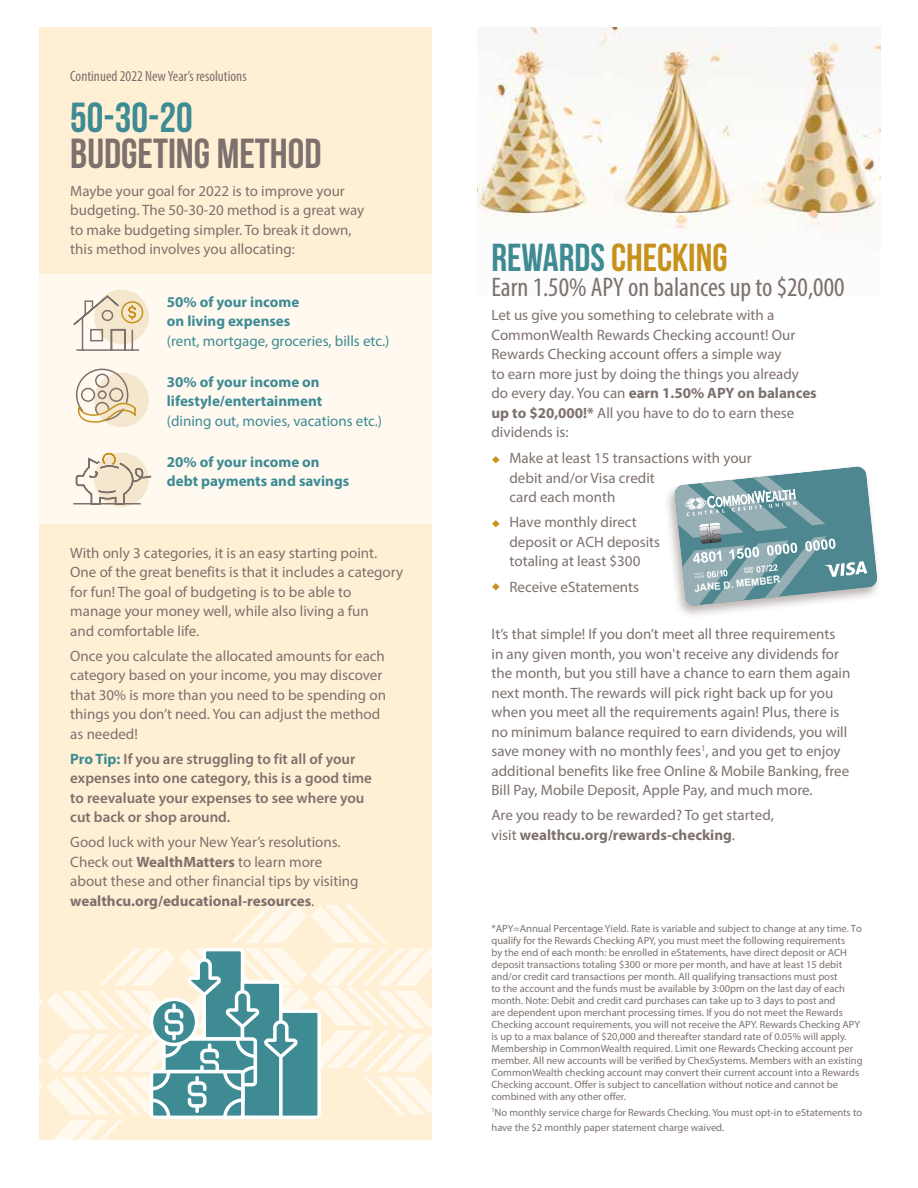
<style>
.page{position:relative;width:918px;height:1188px;background:#fff}
.page>*{position:absolute;margin:0;border:0;box-sizing:border-box;transform-origin:0 0}
.t1{font:42px "Bebas Neue";color:#7d716d}
.t2{font:42px "Bebas Neue";color:#3e8b94}
.t3{font:39px "Bebas Neue";color:#c7911b}
.t4{font:condensed 27px "Myriad Pro";color:#7d716d}
.t5{font:15px/19.5px "Myriad Pro";color:#7d716d}
.t6{font:600 15px/19.5px "Myriad Pro";color:#7d716d}
.t7{font:700 15px/19.5px "Myriad Pro";color:#3e8b94}
.t8{font:15px "Myriad Pro";color:#3e8b94}
.t9{font:condensed 15px "Myriad Pro";color:#7d716d}
.t10{font:10.5px/12px "Myriad Pro";color:#7d716d}
.t11{font:700 9.9px "Arial";color:#fff}
.s1{font-weight:700;color:#3e8b94}
.s2{font-weight:700}
.s3{color:#3e8b94}
.s4{color:#c7911b}
</style>
<div class="page">
<div style="left:39px;top:28px;width:392px;height:1112px;background:#fff0d5"></div>
<div style="left:39px;top:274px;width:392px;height:250px;background:#fff9f0"></div>
<img style="left:477px;top:28px;width:403px;height:205px">
<div style="left:664px;top:465px;width:218px;height:154px;background:#7d716d;opacity:.5"></div>
<svg style="left:674px;top:467px;width:204px;height:139px;background:#8aabb1"></svg>
<svg style="left:39px;top:905px;width:393px;height:235px"></svg>
<div style="left:94px;top:290px;width:55px;height:54px;background:#f5e7cd;border-radius:50%"></div>
<div style="left:94px;top:373px;width:55px;height:54px;background:#f5e7cd;border-radius:50%"></div>
<svg style="left:73px;top:295px;width:71px;height:56px"></svg>
<svg style="left:76px;top:368px;width:61px;height:57px"></svg>
<svg style="left:73px;top:452px;width:79px;height:53px"></svg>
<p class="t9" style="left:70px;top:66px;width:178px">Continued 2022 New Year’s resolutions</p>
<h1 class="t2" style="left:70px;top:94px;width:124px">50-30-20</h1>
<h1 class="t1" style="left:70px;top:130px;width:253px">BUDGETING METHOD</h1>
<p class="t5" style="left:70px;top:181px;width:295px">Maybe your goal for 2022 is to improve your budgeting. The 50-30-20 method is a great way to make budgeting simpler. To break it down, this method involves you allocating:</p>
<p class="t7" style="left:167px;top:291px;width:134px">50% of your income on living expenses</p>
<p class="t8" style="left:167px;top:331px;width:224px">(rent, mortgage, groceries, bills etc.)</p>
<p class="t7" style="left:167px;top:371px;width:157px">30% of your income on lifestyle/entertainment</p>
<p class="t8" style="left:167px;top:411px;width:217px">(dining out, movies, vacations etc.)</p>
<p class="t7" style="left:167px;top:451px;width:184px">20% of your income on debt payments and savings</p>
<p class="t5" style="left:70px;top:543px;width:334px">With only 3 categories, it is an easy starting point.<br>One of the great benefits is that it includes a category for fun! The goal of budgeting is to be able to manage your money well, while also living a fun<br>and comfortable life.</p>
<p class="t5" style="left:70px;top:646px;width:317px">Once you calculate the allocated amounts for each category based on your income, you may discover that 30% is more than you need to be spending on things you don’t need. You can adjust the method as needed!</p>
<p class="t6" style="left:70px;top:748px;width:303px"><span class="s1">Pro Tip:</span> If you are struggling to fit all of your expenses into one category, this is a good time to reevaluate your expenses to see where you cut back or shop around.</p>
<p class="t5" style="left:70px;top:832px;width:290px">Good luck with your New Year’s resolutions.<br>Check out <span class="s2">WealthMatters</span> to learn more about these and other financial tips by visiting <span class="s2">wealthcu.org/educational-resources</span>.</p>
<h2 class="t3" style="left:492px;top:236px;width:238px"><span class="s3">REWARDS</span>CHECKING</h2>
<h3 class="t4" style="left:492px;top:271px;width:354px">Earn 1.50% APY on balances up to $20,000</h3>
<p class="t5" style="left:492px;top:305px;width:327px">Let us give you something to celebrate with a CommonWealth Rewards Checking account! Our Rewards Checking account offers a simple way<br>to earn more just by doing the things you already do every day. You can <span class="s2">earn 1.50% APY on balances up to $20,000!*</span> All you have to do to earn these dividends is:</p>
<p class="t5" style="left:510px;top:448px;width:244px;text-indent:-18px"><span class="s4">◆</span> Make at least 15 transactions with your debit and/or Visa credit<br>card each month</p>
<p class="t5" style="left:510px;top:512px;width:152px;text-indent:-18px"><span class="s4">◆</span> Have monthly direct deposit or ACH deposits totaling at least $300</p>
<p class="t5" style="left:492px;top:577px;width:149px"><span class="s4">◆</span> Receive eStatements</p>
<p class="t11" style="left:694px;top:581px;width:88px;rotate:-6deg">JANE D. MEMBER</p>
<p class="t5" style="left:492px;top:624px;width:360px">It’s that simple! If you don’t meet all three requirements in any given month, you won't receive any dividends for the month, but you still have a chance to earn them again next month. The rewards will pick right back up for you when you meet all the requirements again! Plus, there is no minimum balance required to earn dividends, you will save money with no monthly fees<sup>1</sup>, and you get to enjoy additional benefits like free Online &amp; Mobile Banking, free Bill Pay, Mobile Deposit, Apple Pay, and much more.</p>
<p class="t5" style="left:492px;top:805px;width:284px">Are you ready to be rewarded? To get started, visit <span class="s2">wealthcu.org/rewards-checking</span>.</p>
<p class="t10" style="left:492px;top:923px;width:373px">*APY=Annual Percentage Yield. Rate is variable and subject to change at any time. To qualify for the Rewards Checking APY, you must meet the following requirements<br>by the end of each month: be enrolled in eStatements, have direct deposit or ACH deposit transactions totaling $300 or more per month, and have at least 15 debit and/or credit card transactions per month. All qualifying transactions must post<br>to the account and the funds must be available by 3:00pm on the last day of each month. Note: Debit and credit card purchases can take up to 3 days to post and<br>are dependent upon merchant processing times. If you do not meet the Rewards Checking account requirements, you will not receive the APY. Rewards Checking APY is up to a max balance of $20,000 and thereafter standard rate of 0.05% will apply.<br>Membership in CommonWealth required. Limit one Rewards Checking account per member. All new accounts will be verified by ChexSystems. Members with an existing CommonWealth checking account may convert their current account into a Rewards Checking account. Offer is subject to cancellation without notice and cannot be combined with any other offer.</p>
<p class="t10" style="left:492px;top:1105px;width:372px;line-height:14.9px"><sup>1</sup>No monthly service charge for Rewards Checking. You must opt-in to eStatements to have the $2 monthly paper statement charge waived.</p>
</div>
